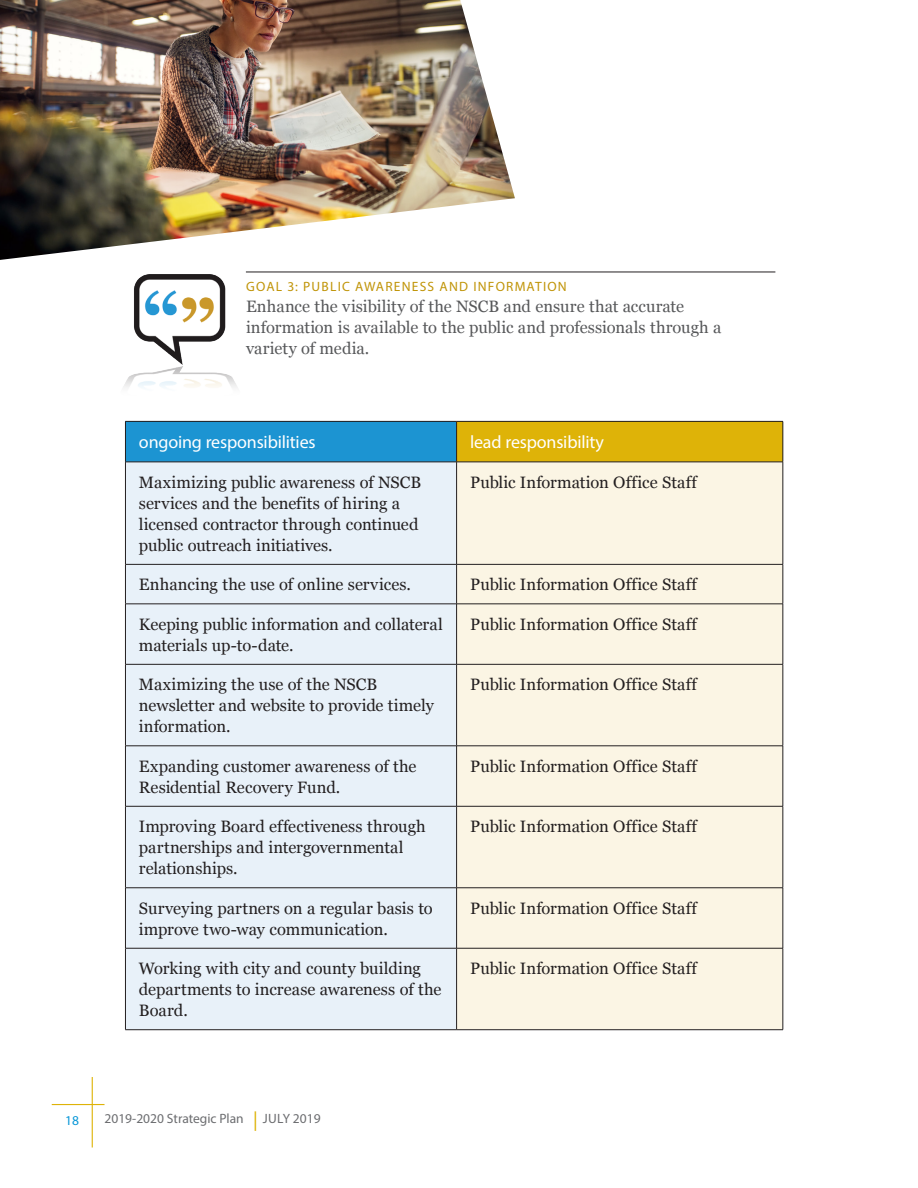
<style>
.page{position:relative;width:918px;height:1188px;background:#fff}
.page>*{position:absolute;margin:0;border:0;box-sizing:border-box;transform-origin:0 0}
.table_title{font:18px "Myriad Pro";letter-spacing:-.01em;color:#fff}
.body_text{font:16.5px/21px "Georgia";color:#231f20}
.body_text-2{font:16.5px/21px "Georgia";color:#57585a}
.goal{font:13.5px "Myriad Pro";letter-spacing:.09em;color:#c09407}
.t1{font:13.5px "Myriad Pro";color:#6c6d70}
.t2{font:13.5px "Myriad Pro";color:#0696d7}
.s1{font-size:19.5px;color:#deb308}
</style>
<div class="page">
<hr style="left:52px;top:1104px;width:53px;height:1px;background:#deb308">
<hr style="left:92px;top:1077px;width:1px;height:71px;background:#deb308">
<hr style="left:246px;top:272px;width:529px;height:1px;background:#231f20">
<img style="left:123px;top:271px;width:160px;height:117px">
<div style="left:125px;top:421px;width:332px;height:41px;background:#1c94d2"></div>
<div style="left:457px;top:421px;width:326px;height:41px;background:#deb308"></div>
<div style="left:126px;top:463px;width:330px;height:566px;background:#e8f1f9"></div>
<div style="left:457px;top:463px;width:326px;height:566px;background:#fbf5e4"></div>
<hr style="left:125px;top:421px;width:332px;height:1px;background:#231f20">
<hr style="left:125px;top:422px;width:1px;height:40px;background:#231f20">
<hr style="left:457px;top:421px;width:326px;height:1px;background:#231f20">
<hr style="left:456px;top:422px;width:1px;height:40px;background:#231f20">
<hr style="left:783px;top:422px;width:1px;height:40px;background:#231f20">
<hr style="left:125px;top:462px;width:332px;height:1px;background:#231f20">
<hr style="left:125px;top:462px;width:1px;height:102px;background:#231f20">
<hr style="left:457px;top:462px;width:326px;height:1px;background:#231f20">
<hr style="left:456px;top:462px;width:1px;height:102px;background:#231f20">
<hr style="left:783px;top:462px;width:1px;height:102px;background:#231f20">
<hr style="left:125px;top:564px;width:332px;height:1px;background:#231f20">
<hr style="left:125px;top:565px;width:1px;height:39px;background:#231f20">
<hr style="left:457px;top:564px;width:326px;height:1px;background:#231f20">
<hr style="left:456px;top:565px;width:1px;height:39px;background:#231f20">
<hr style="left:783px;top:565px;width:1px;height:39px;background:#231f20">
<hr style="left:125px;top:604px;width:332px;height:1px;background:#231f20">
<hr style="left:125px;top:604px;width:1px;height:60px;background:#231f20">
<hr style="left:457px;top:604px;width:326px;height:1px;background:#231f20">
<hr style="left:456px;top:604px;width:1px;height:60px;background:#231f20">
<hr style="left:783px;top:604px;width:1px;height:60px;background:#231f20">
<hr style="left:125px;top:664px;width:332px;height:1px;background:#231f20">
<hr style="left:125px;top:665px;width:1px;height:81px;background:#231f20">
<hr style="left:457px;top:664px;width:326px;height:1px;background:#231f20">
<hr style="left:456px;top:665px;width:1px;height:81px;background:#231f20">
<hr style="left:783px;top:665px;width:1px;height:81px;background:#231f20">
<hr style="left:125px;top:746px;width:332px;height:1px;background:#231f20">
<hr style="left:125px;top:746px;width:1px;height:60px;background:#231f20">
<hr style="left:457px;top:746px;width:326px;height:1px;background:#231f20">
<hr style="left:456px;top:746px;width:1px;height:60px;background:#231f20">
<hr style="left:783px;top:746px;width:1px;height:60px;background:#231f20">
<hr style="left:125px;top:806px;width:332px;height:1px;background:#231f20">
<hr style="left:125px;top:806px;width:1px;height:82px;background:#231f20">
<hr style="left:457px;top:806px;width:326px;height:1px;background:#231f20">
<hr style="left:456px;top:806px;width:1px;height:82px;background:#231f20">
<hr style="left:783px;top:806px;width:1px;height:82px;background:#231f20">
<hr style="left:125px;top:888px;width:332px;height:1px;background:#231f20">
<hr style="left:125px;top:888px;width:1px;height:60px;background:#231f20">
<hr style="left:457px;top:888px;width:326px;height:1px;background:#231f20">
<hr style="left:456px;top:888px;width:1px;height:60px;background:#231f20">
<hr style="left:783px;top:888px;width:1px;height:60px;background:#231f20">
<hr style="left:125px;top:948px;width:332px;height:1px;background:#231f20">
<hr style="left:125px;top:948px;width:1px;height:82px;background:#231f20">
<hr style="left:457px;top:948px;width:326px;height:1px;background:#231f20">
<hr style="left:456px;top:948px;width:1px;height:82px;background:#231f20">
<hr style="left:783px;top:948px;width:1px;height:82px;background:#231f20">
<hr style="left:125px;top:1029px;width:332px;height:1px;background:#231f20">
<hr style="left:457px;top:1029px;width:326px;height:1px;background:#231f20">
<img style="left:0;top:0;width:515px;height:260px">
<p class="goal" style="left:246px;top:278px;width:322px">GOAL 3: PUBLIC AWARENESS AND INFORMATION</p>
<p class="body_text-2" style="left:246px;top:296px;width:477px">Enhance the visibility of the NSCB and ensure that accurate information is available to the public and professionals through a variety of media.</p>
<p class="table_title" style="left:139px;top:431px;width:178px">ongoing responsibilities</p>
<p class="table_title" style="left:470px;top:431px;width:135px">lead responsibility</p>
<p class="body_text" style="left:139px;top:472px;width:284px">Maximizing public awareness of NSCB services and the benefits of hiring a licensed contractor through continued public outreach initiatives.</p>
<p class="body_text" style="left:470px;top:472px;width:228px">Public Information Office Staff</p>
<p class="body_text" style="left:139px;top:575px;width:274px">Enhancing the use of online services.</p>
<p class="body_text" style="left:470px;top:575px;width:228px">Public Information Office Staff</p>
<p class="body_text" style="left:139px;top:614px;width:305px">Keeping public information and collateral materials up-to-date.</p>
<p class="body_text" style="left:470px;top:614px;width:228px">Public Information Office Staff</p>
<p class="body_text" style="left:139px;top:674px;width:296px">Maximizing the use of the NSCB newsletter and website to provide timely information.</p>
<p class="body_text" style="left:470px;top:674px;width:228px">Public Information Office Staff</p>
<p class="body_text" style="left:139px;top:756px;width:279px">Expanding customer awareness of the<br>Residential Recovery Fund.</p>
<p class="body_text" style="left:470px;top:756px;width:228px">Public Information Office Staff</p>
<p class="body_text" style="left:139px;top:816px;width:288px">Improving Board effectiveness through partnerships and intergovernmental relationships.</p>
<p class="body_text" style="left:470px;top:816px;width:228px">Public Information Office Staff</p>
<p class="body_text" style="left:139px;top:898px;width:295px">Surveying partners on a regular basis to improve two-way communication.</p>
<p class="body_text" style="left:470px;top:898px;width:228px">Public Information Office Staff</p>
<p class="body_text" style="left:139px;top:958px;width:304px">Working with city and county building departments to increase awareness of the<br>Board.</p>
<p class="body_text" style="left:470px;top:958px;width:228px">Public Information Office Staff</p>
<p class="t2" style="left:65px;top:1112px;width:15px">18</p>
<p class="t1" style="left:105px;top:1110px;width:218px">2019-2020 Strategic Plan <span class="s1">|</span> JULY 2019</p>
</div>
